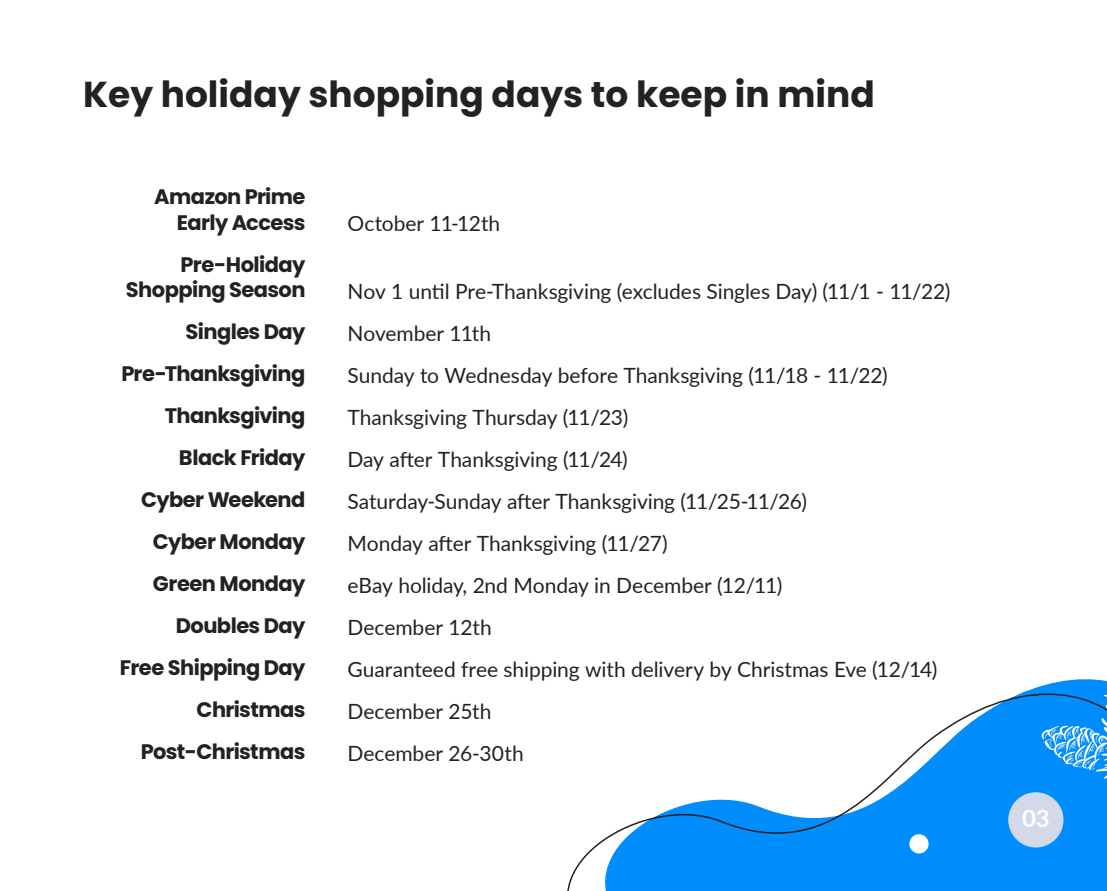
<style>
.page{position:relative;width:1107px;height:891px;background:#fff}
.page>*{position:absolute;margin:0;border:0;box-sizing:border-box;transform-origin:0 0}
.t1{font:700 36px "Poppins";color:#212322}
.t2{font:700 24px "Lato";color:#fff}
.t3{font:21px/42px "Lato";letter-spacing:-.005em;color:#212322}
.t4{font:700 21px/42px "Poppins";letter-spacing:-.025em;color:#212322;text-align:right}
</style>
<div class="page">
<svg style="left:567px;top:686px;width:540px;height:205px"></svg>
<svg style="left:1041px;top:679px;width:66px;height:169px;background:#1b98fc"></svg>
<div style="left:909px;top:834px;width:20px;height:20px;background:#fff;border-radius:50%"></div>
<div style="left:1008px;top:792px;width:55px;height:55px;background:#d4d9ea;border-radius:50%"></div>
<h1 class="t1" style="left:83px;top:73px;width:793px">Key holiday shopping days to keep in mind</h1>
<p class="t4" style="left:154px;top:184px;width:153px;line-height:25.5px">Amazon Prime<br>Early Access</p>
<p class="t4" style="left:126px;top:252px;width:181px;line-height:25.5px">Pre-Holiday<br>Shopping Season</p>
<p class="t4" style="left:120px;top:311px;width:187px">Singles Day<br>Pre-Thanksgiving<br>Thanksgiving<br>Black Friday<br>Cyber Weekend<br>Cyber Monday<br>Green Monday<br>Doubles Day<br>Free Shipping Day<br>Christmas<br>Post-Christmas</p>
<p class="t3" style="left:348px;top:202px;width:154px">October 11-12th</p>
<p class="t3" style="left:348px;top:269px;width:604px">Nov 1 until Pre-Thanksgiving (excludes Singles Day) (11/1 - 11/22)<br>November 11th<br>Sunday to Wednesday before Thanksgiving (11/18 - 11/22)<br>Thanksgiving Thursday (11/23)<br>Day after Thanksgiving (11/24)<br>Saturday-Sunday after Thanksgiving (11/25-11/26)<br>Monday after Thanksgiving (11/27)<br>eBay holiday, 2nd Monday in December (12/11)<br>December 12th<br>Guaranteed free shipping with delivery by Christmas Eve (12/14)<br>December 25th<br>December 26-30th</p>
<p class="t2" style="left:1022px;top:801px;width:29px">03</p>
</div>
